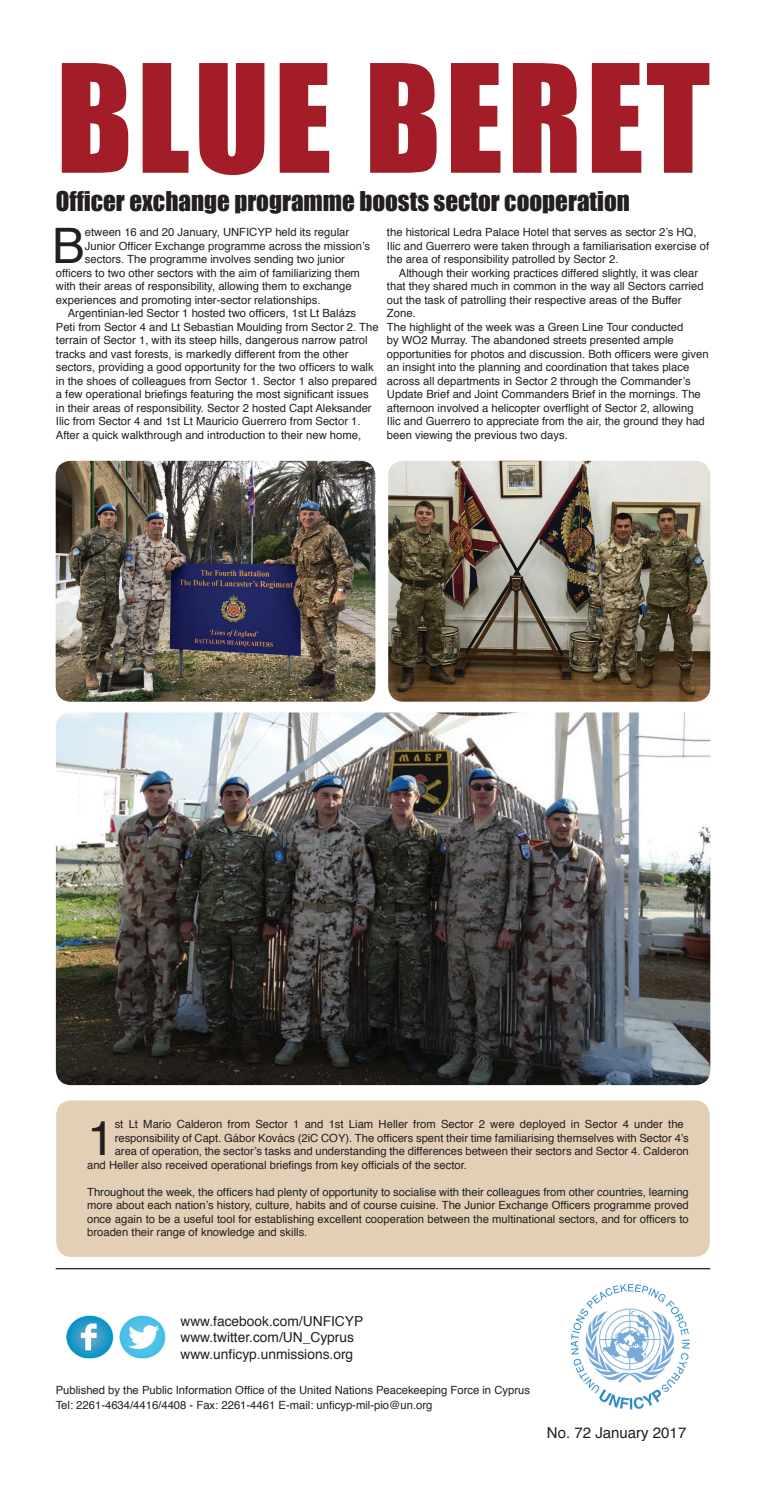
<style>
.page{position:relative;width:766px;height:1510px;background:#fff}
.page>*{position:absolute;margin:0;border:0;box-sizing:border-box;transform-origin:0 0}
.t1{font:138.75px "Impact";letter-spacing:.03em;color:#a31d29}
.t2{font:48.88px "Helvetica";color:#231f20}
.t3{font:25px "Impact";color:#231f20}
.t4{font:15px "Helvetica";color:#231f20}
.t5{font:13.75px "Helvetica";color:#231f20}
.t6{font:11.25px/13.5px "Helvetica";color:#231f20}
</style>
<div class="page">
<img style="left:67px;top:1315px;width:46px;height:44px">
<img style="left:119px;top:1315px;width:47px;height:44px">
<img style="left:532px;top:1269px;width:178px;height:141px">
<hr style="left:56px;top:1268px;width:654px;height:1px;background:#231f20">
<img style="left:56px;top:461px;width:319px;height:240px">
<img style="left:388px;top:461px;width:322px;height:240px">
<div style="left:56px;top:1100px;width:653px;height:156px;background:#e2cfb6;border-radius:15px"></div>
<img style="left:56px;top:712px;width:654px;height:373px">
<p class="t1" style="left:56px;top:11px;width:655px">BLUE BERET</p>
<p class="t3" style="left:56px;top:182px;width:575px">Officer exchange programme boosts sector cooperation</p>
<p class="t2" style="left:52px;top:208px;width:34px">B</p>
<p class="t6" style="left:85px;top:226px;width:266px">etween 16 and 20 January, UNFICYP held its regular</p>
<p class="t6" style="left:85px;top:239px;width:286px">Junior Officer Exchange programme across the mission’s</p>
<p class="t6" style="left:85px;top:253px;width:261px">sectors. The programme involves sending two junior</p>
<p class="t6" style="left:56px;top:266px;width:305px">officers to two other sectors with the aim of familiarizing them</p>
<p class="t6" style="left:56px;top:280px;width:297px">with their areas of responsibility, allowing them to exchange</p>
<p class="t6" style="left:56px;top:293px;width:266px">experiences and promoting inter-sector relationships.</p>
<p class="t6" style="left:68px;top:307px;width:290px">Argentinian-led Sector 1 hosted two officers, 1st Lt Balázs</p>
<p class="t6" style="left:56px;top:320px;width:324px">Peti from Sector 4 and Lt Sebastian Moulding from Sector 2. The</p>
<p class="t6" style="left:56px;top:334px;width:313px">terrain of Sector 1, with its steep hills, dangerous narrow patrol</p>
<p class="t6" style="left:56px;top:347px;width:294px">tracks and vast forests, is markedly different from the other</p>
<p class="t6" style="left:56px;top:361px;width:319px">sectors, providing a good opportunity for the two officers to walk</p>
<p class="t6" style="left:56px;top:374px;width:322px">in the shoes of colleagues from Sector 1. Sector 1 also prepared</p>
<p class="t6" style="left:56px;top:388px;width:314px">a few operational briefings featuring the most significant issues</p>
<p class="t6" style="left:56px;top:401px;width:317px">in their areas of responsibility. Sector 2 hosted Capt Aleksander</p>
<p class="t6" style="left:56px;top:415px;width:306px">Ilic from Sector 4 and 1st Lt Mauricio Guerrero from Sector 1.</p>
<p class="t6" style="left:56px;top:428px;width:307px">After a quick walkthrough and introduction to their new home,</p>
<p class="t6" style="left:387px;top:226px;width:311px">the historical Ledra Palace Hotel that serves as sector 2’s HQ,</p>
<p class="t6" style="left:387px;top:239px;width:323px">Ilic and Guerrero were taken through a familiarisation exercise of</p>
<p class="t6" style="left:387px;top:253px;width:233px">the area of responsibility patrolled by Sector 2.</p>
<p class="t6" style="left:399px;top:266px;width:301px">Although their working practices differed slightly, it was clear</p>
<p class="t6" style="left:387px;top:280px;width:318px">that they shared much in common in the way all Sectors carried</p>
<p class="t6" style="left:387px;top:293px;width:296px">out the task of patrolling their respective areas of the Buffer</p>
<p class="t6" style="left:387px;top:307px;width:30px">Zone.</p>
<p class="t6" style="left:387px;top:320px;width:323px">The highlight of the week was a Green Line Tour conducted<br>by WO2 Murray. The abandoned streets presented ample opportunities for photos and discussion. Both officers were given an insight into the planning and coordination that takes place across all departments in Sector 2 through the Commander’s Update Brief and Joint Commanders Brief in the mornings. The afternoon involved a helicopter overflight of Sector 2, allowing Ilic and Guerrero to appreciate from the air, the ground they had been viewing the previous two days.</p>
<p class="t2" style="left:87px;top:1100px;width:29px">1</p>
<p class="t6" style="left:115px;top:1117px;width:570px">st Lt Mario Calderon from Sector 1 and 1st Liam Heller from Sector 2 were deployed in Sector 4 under the</p>
<p class="t6" style="left:115px;top:1131px;width:575px">responsibility of Capt. Gábor Kovács (2iC COY). The officers spent their time familiarising themselves with Sector 4’s</p>
<p class="t6" style="left:115px;top:1144px;width:575px">area of operation, the sector’s tasks and understanding the differences between their sectors and Sector 4. Calderon</p>
<p class="t6" style="left:87px;top:1158px;width:381px">and Heller also received operational briefings from key officials of the sector.</p>
<p class="t6" style="left:87px;top:1185px;width:603px;text-align:justify">Throughout the week, the officers had plenty of opportunity to socialise with their colleagues from other countries, learning more about each nation’s history, culture, habits and of course cuisine. The Junior Exchange Officers programme proved once again to be a useful tool for establishing excellent cooperation between the multinational sectors, and for officers to broaden their range of knowledge and skills.</p>
<p class="t5" style="left:180px;top:1310px;width:184px">www.facebook.com/UNFICYP</p>
<p class="t5" style="left:180px;top:1326px;width:175px">www.twitter.com/UN_Cyprus</p>
<p class="t5" style="left:180px;top:1343px;width:174px">www.unficyp.unmissions.org</p>
<p class="t6" style="left:56px;top:1383px;width:475px">Published by the Public Information Office of the United Nations Peacekeeping Force in Cyprus</p>
<p class="t6" style="left:56px;top:1398px;width:378px">Tel: 2261-4634/4416/4408 - Fax: 2261-4461 E-mail: unficyp-mil-pio@un.org</p>
<p class="t4" style="left:547px;top:1421px;width:141px">No. 72 January 2017</p>
</div>
